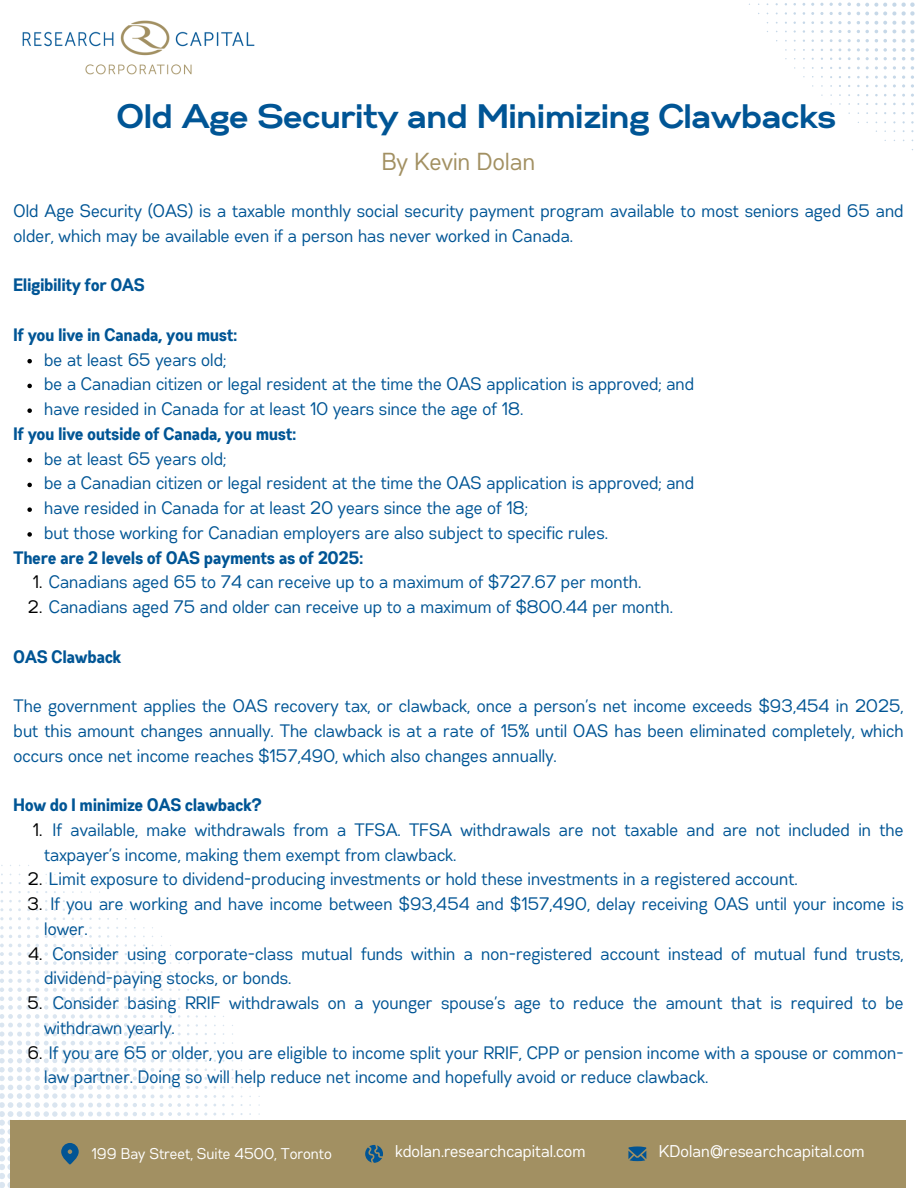
<style>
.page{position:relative;width:918px;height:1188px;background:#fff}
.page>*{position:absolute;margin:0;border:0;box-sizing:border-box;transform-origin:0 0}
.t1{font:700 33.9px "Gabriel Sans";color:#005595}
.t2{font:24.6px "Gabriel Sans Cond";color:#a29062}
.t3{font:18px/24.8px "Gabriel Sans Cond";color:#005595}
.t4{font:700 18px "Gabriel Sans Cond";color:#005595}
.t5{font:18px "Gabriel Sans Cond";color:#000}
.t6{font:16.95px "Gabriel Sans Cond";color:#fff}
.t7{font:15.45px "Gabriel Sans Cond";color:#fff}
.s1{color:#000}
</style>
<div class="page">
<svg style="left:45px;top:935px;width:11px;height:3px"></svg>
<svg style="left:45px;top:926px;width:11px;height:3px"></svg>
<svg style="left:0;top:926px;width:12px;height:12px"></svg>
<svg style="left:0;top:917px;width:12px;height:3px"></svg>
<svg style="left:45px;top:917px;width:11px;height:3px"></svg>
<svg style="left:0;top:900px;width:3px;height:11px"></svg>
<svg style="left:79px;top:944px;width:128px;height:177px"></svg>
<div style="left:10px;top:1121px;width:896px;height:67px;background:#a29062"></div>
<svg style="left:628px;top:1146px;width:18px;height:15px"></svg>
<svg style="left:365px;top:1145px;width:18px;height:18px"></svg>
<svg style="left:0;top:944px;width:79px;height:244px"></svg>
<svg style="left:911px;top:94px;width:3px;height:11px"></svg>
<svg style="left:820px;top:2px;width:95px;height:86px"></svg>
<img style="left:23px;top:21px;width:231px;height:54px">
<svg style="left:27px;top:359px;width:5px;height:4px"></svg>
<svg style="left:27px;top:384px;width:5px;height:4px"></svg>
<svg style="left:27px;top:408px;width:5px;height:5px"></svg>
<svg style="left:27px;top:458px;width:5px;height:4px"></svg>
<svg style="left:27px;top:483px;width:5px;height:4px"></svg>
<svg style="left:27px;top:507px;width:5px;height:5px"></svg>
<svg style="left:27px;top:532px;width:5px;height:5px"></svg>
<p class="t1" style="left:117px;top:102px;width:721px">Old Age Security and Minimizing Clawbacks</p>
<p class="t2" style="left:382px;top:150px;width:155px">By Kevin Dolan</p>
<p class="t3" style="left:14px;top:200px;width:892px">Old Age Security (OAS) is a taxable monthly social security payment program available to most seniors aged 65 and older, which may be available even if a person has never worked in Canada.</p>
<p class="t4" style="left:14px;top:277px;width:133px">Eligibility for OAS</p>
<h1 class="t4" style="left:14px;top:327px;width:225px">If you live in Canada, you must:</h1>
<h2 class="t3" style="left:44px;top:348px;width:184px">be at least 65 years old;</h2>
<h4 class="t3" style="left:44px;top:373px;width:652px">be a Canadian citizen or legal resident at the time the OAS application is approved; and</h4>
<h3 class="t3" style="left:44px;top:398px;width:481px">have resided in Canada for at least 10 years since the age of 18.</h3>
<h3 class="t4" style="left:14px;top:426px;width:284px">If you live outside of Canada, you must:</h3>
<p class="t3" style="left:44px;top:447px;width:184px">be at least 65 years old;</p>
<p class="t3" style="left:44px;top:472px;width:652px">be a Canadian citizen or legal resident at the time the OAS application is approved; and</p>
<p class="t3" style="left:44px;top:497px;width:485px">have resided in Canada for at least 20 years since the age of 18;</p>
<h3 class="t3" style="left:44px;top:521px;width:565px">but those working for Canadian employers are also subject to specific rules.</h3>
<p class="t4" style="left:14px;top:549px;width:351px">There are 2 levels of OAS payments as of 2025:</p>
<p class="t3" style="left:33px;top:571px;width:610px"><span class="s1">1.</span> Canadians aged 65 to 74 can receive up to a maximum of $727.67 per month.</p>
<p class="t3" style="left:28px;top:596px;width:646px"><span class="s1">2.</span> Canadians aged 75 and older can receive up to a maximum of $800.44 per month.</p>
<p class="t4" style="left:14px;top:648px;width:109px">OAS Clawback</p>
<h3 class="t3" style="left:14px;top:695px;width:892px;text-align:justify">The government applies the OAS recovery tax, or clawback, once a person’s net income exceeds $93,454 in 2025, but this amount changes annually. The clawback is at a rate of 15% until OAS has been eliminated completely, which occurs once net income reaches $157,490, which also changes annually.</h3>
<p class="t4" style="left:14px;top:797px;width:250px">How do I minimize OAS clawback?</p>
<p class="t3" style="left:44px;top:818px;width:861px;text-indent:8px">If available, make withdrawals from a TFSA. TFSA withdrawals are not taxable and are not included in the taxpayer’s income, making them exempt from clawback.</p>
<p class="t5" style="left:33px;top:822px;width:11px">1.</p>
<h3 class="t3" style="left:28px;top:868px;width:771px"><span class="s1">2.</span> Limit exposure to dividend-producing investments or hold these investments in a registered account.</h3>
<h4 class="t3" style="left:44px;top:893px;width:861px;text-indent:-17px"><span class="s1">3.</span> If you are working and have income between $93,454 and $157,490, delay receiving OAS until your income is lower.</h4>
<h3 class="t3" style="left:44px;top:942px;width:861px;text-indent:8px">Consider using corporate-class mutual funds within a non-registered account instead of mutual fund trusts, dividend-paying stocks, or bonds.</h3>
<p class="t5" style="left:28px;top:945px;width:16px">4.</p>
<p class="t3" style="left:44px;top:992px;width:861px;text-indent:9px">Consider basing RRIF withdrawals on a younger spouse’s age to reduce the amount that is required to be withdrawn yearly.</p>
<p class="t5" style="left:28px;top:995px;width:16px">5.</p>
<p class="t3" style="left:44px;top:1041px;width:861px;text-indent:-17px"><span class="s1">6.</span> If you are 65 or older, you are eligible to income split your RRIF, CPP or pension income with a spouse or common&shy;law partner. Doing so will help reduce net income and hopefully avoid or reduce clawback.</p>
<p class="t7" style="left:92px;top:1147px;width:242px">199 Bay Street, Suite 4500, Toronto</p>
<p class="t6" style="left:395px;top:1144px;width:192px">kdolan.researchcapital.com</p>
<p class="t6" style="left:659px;top:1144px;width:207px">KDolan@researchcapital.com</p>
</div>
